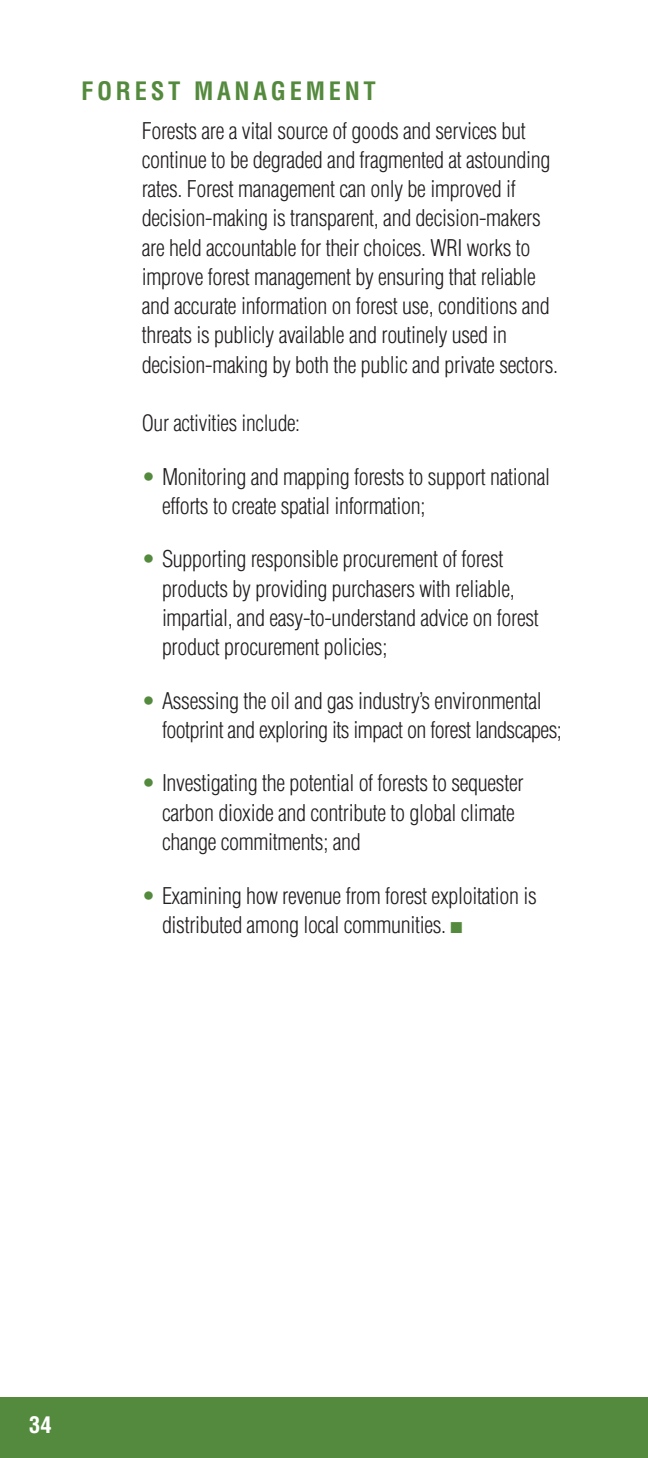
<style>
.page{position:relative;width:648px;height:1458px;background:#fff}
.page>*{position:absolute;margin:0;border:0;box-sizing:border-box;transform-origin:0 0}
.t1{font:700 condensed 24.75px "Helvetica";letter-spacing:.15em;color:#548a3d}
.t2{font:300 condensed 22.5px/29.2px "Helvetica";letter-spacing:-.015em;color:#231f20}
.t3{font:700 condensed 22.5px "Helvetica";color:#fff}
.t4{font:300 condensed 22.05px "Helvetica";letter-spacing:-.015em;color:#231f20}
.s1{color:#548a3d}
</style>
<div class="page">
<div style="left:0;top:1397px;width:648px;height:61px;background:#548a3d"></div>
<p class="t1" style="left:81px;top:81px;width:297px">FOREST MANAGEMENT</p>
<p class="t2" style="left:142px;top:118px;width:418px">Forests are a vital source of goods and services but continue to be degraded and fragmented at astounding rates. Forest management can only be improved if decision-making is transparent, and decision-makers are held accountable for their choices. WRI works to improve forest management by ensuring that reliable and accurate information on forest use, conditions and threats is publicly available and routinely used in decision-making by both the public and private sectors.</p>
<p class="t4" style="left:142px;top:415px;width:160px">Our activities include:</p>
<p class="t2" style="left:162px;top:464px;width:390px;text-indent:-20px"><span class="s1">•</span> Monitoring and mapping forests to support national efforts to create spatial information;</p>
<p class="t2" style="left:162px;top:546px;width:378px;text-indent:-20px"><span class="s1">•</span> Supporting responsible procurement of forest products by providing purchasers with reliable, impartial, and easy-to-understand advice on forest product procurement policies;</p>
<p class="t2" style="left:162px;top:688px;width:401px;text-indent:-20px"><span class="s1">•</span> Assessing the oil and gas industry’s environmental footprint and exploring its impact on forest landscapes;</p>
<p class="t2" style="left:162px;top:771px;width:363px;text-indent:-20px"><span class="s1">•</span> Investigating the potential of forests to sequester carbon dioxide and contribute to global climate change commitments; and</p>
<p class="t2" style="left:162px;top:883px;width:376px;text-indent:-20px"><span class="s1">•</span> Examining how revenue from forest exploitation is distributed among local communities. <span class="s1">■</span></p>
<p class="t3" style="left:29px;top:1416px;width:24px">34</p>
</div>
